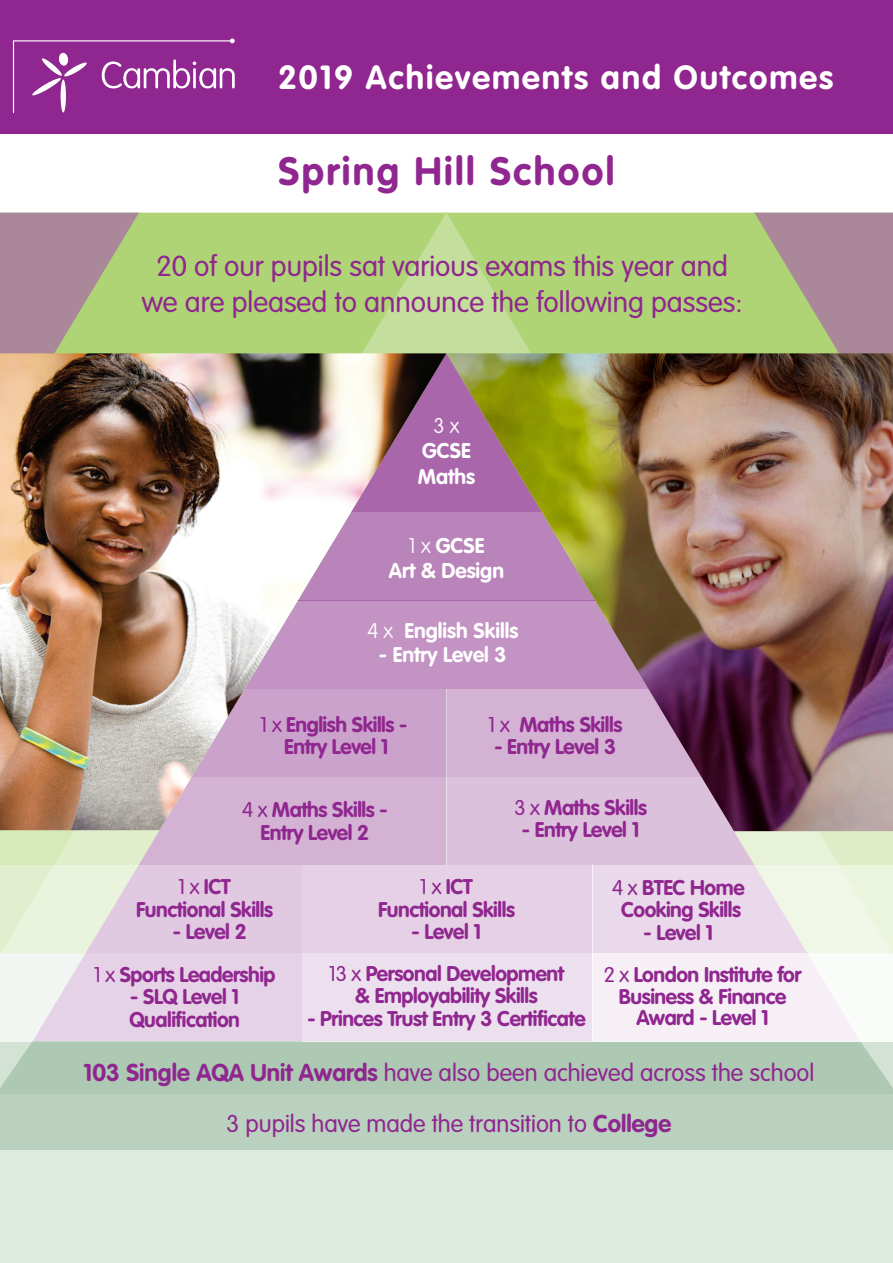
<style>
.page{position:relative;width:893px;height:1263px;background:#fff}
.page>*{position:absolute;margin:0;border:0;box-sizing:border-box;transform-origin:0 0}
.t1{font:700 39px "VAG Rounded Std";letter-spacing:.06em;color:#90268f}
.t2{font:700 33px "VAG Rounded Std";letter-spacing:.06em;color:#fff}
.t3{font:300 28.5px/36px "VAG Rounded Std";color:#90268f;text-align:center}
.t4{font:300 24px "VAG Rounded Std";color:#90268f}
.t5{font:700 21px "VAG Rounded Std";letter-spacing:-.02em;color:#90268f}
.t6{font:700 21px "VAG Rounded Std";color:#fff}
.t7{font:100 21px "VAG Rounded Std";color:#fff}
.s1{font-weight:100}
.s2{font-weight:300}
.s3{font-weight:700}
</style>
<div class="page">
<svg style="left:446px;top:213px;width:308px;height:140px;background:#b1d57a"></svg>
<svg style="left:139px;top:213px;width:307px;height:140px;background:#b1d57a"></svg>
<div style="left:302px;top:865px;width:290px;height:88px;background:#e5d0e5"></div>
<svg style="left:0;top:831px;width:446px;height:34px;background:#d6c5ce"></svg>
<svg style="left:0;top:865px;width:302px;height:88px;background:#e2d8dd"></svg>
<svg style="left:592px;top:865px;width:301px;height:88px;background:#ebe4e7"></svg>
<div style="left:0;top:0;width:893px;height:134px;background:#90268f"></div>
<svg style="left:0;top:953px;width:302px;height:88px;fill:#e6d2e6"></svg>
<div style="left:0;top:1041px;width:893px;height:53px;background:#adc9b3"></div>
<div style="left:0;top:1094px;width:893px;height:56px;background:#b9d1be"></div>
<div style="left:592px;top:953px;width:301px;height:88px;background:linear-gradient(to right,#f5ebf5,#f9f8f9)"></div>
<svg style="left:446px;top:831px;width:447px;height:34px;background:#ded0d8"></svg>
<div style="left:302px;top:953px;width:290px;height:88px;background:#ede0ee"></div>
<svg style="left:0;top:213px;width:139px;height:140px;background:#ab9e8e"></svg>
<svg style="left:754px;top:213px;width:139px;height:140px;background:#ab9e8d"></svg>
<div style="left:0;top:1150px;width:893px;height:113px;background:#dee9e0"></div>
<svg style="left:13px;top:38px;width:222px;height:75px"></svg>
<img style="left:0;top:353px;width:893px;height:478px">
<p class="t2" style="left:278px;top:58px;width:557px">2019 Achievements and Outcomes</p>
<p class="t1" style="left:279px;top:149px;width:337px">Spring Hill School</p>
<p class="t3" style="left:142px;top:249px;width:602px">20 of our pupils sat various exams this year and we are pleased to announce the following passes:</p>
<p class="t7" style="left:433px;top:413px;width:27px">3 x</p>
<p class="t6" style="left:422px;top:438px;width:50px">GCSE</p>
<p class="t6" style="left:418px;top:464px;width:59px">Maths</p>
<p class="t6" style="left:409px;top:533px;width:77px"><span class="s1">1 x</span> GCSE</p>
<p class="t6" style="left:389px;top:558px;width:117px">Art &amp; Design</p>
<p class="t6" style="left:367px;top:619px;width:152px"><span class="s1">4 x</span> English Skills</p>
<p class="t6" style="left:379px;top:643px;width:129px">- Entry Level 3</p>
<p class="t5" style="left:260px;top:712px;width:149px"><span class="s2">1 x</span> English Skills -</p>
<p class="t5" style="left:284px;top:734px;width:106px">Entry Level 1</p>
<p class="t5" style="left:242px;top:797px;width:147px"><span class="s2">4 x</span> Maths Skills -</p>
<p class="t5" style="left:260px;top:820px;width:110px">Entry Level 2</p>
<p class="t5" style="left:488px;top:712px;width:136px"><span class="s2">1 x</span> Maths Skills</p>
<p class="t5" style="left:494px;top:734px;width:123px">- Entry Level 3</p>
<p class="t5" style="left:514px;top:795px;width:134px"><span class="s2">3 x</span> Maths Skills</p>
<p class="t5" style="left:522px;top:817px;width:119px">- Entry Level 1</p>
<p class="t5" style="left:178px;top:874px;width:55px"><span class="s2">1 x</span> ICT</p>
<p class="t5" style="left:136px;top:897px;width:138px">Functional Skills</p>
<p class="t5" style="left:173px;top:919px;width:75px">- Level 2</p>
<p class="t5" style="left:94px;top:962px;width:183px"><span class="s2">1 x</span> Sports Leadership</p>
<p class="t5" style="left:130px;top:985px;width:111px">- SLQ Level 1</p>
<p class="t5" style="left:129px;top:1007px;width:112px">Qualification</p>
<p class="t5" style="left:420px;top:874px;width:55px"><span class="s2">1 x</span> ICT</p>
<p class="t5" style="left:378px;top:897px;width:138px">Functional Skills</p>
<p class="t5" style="left:412px;top:919px;width:71px">- Level 1</p>
<p class="t5" style="left:329px;top:961px;width:237px"><span class="s2">13 x</span> Personal Development</p>
<p class="t5" style="left:355px;top:983px;width:184px">&amp; Employability Skills</p>
<p class="t5" style="left:307px;top:1006px;width:280px">- Princes Trust Entry 3 Certificate</p>
<p class="t5" style="left:612px;top:875px;width:134px"><span class="s2">4 x</span> BTEC Home</p>
<p class="t5" style="left:621px;top:897px;width:121px">Cooking Skills</p>
<p class="t5" style="left:644px;top:920px;width:71px">- Level 1</p>
<p class="t5" style="left:604px;top:962px;width:199px"><span class="s2">2 x</span> London Institute for</p>
<p class="t5" style="left:619px;top:984px;width:169px">Business &amp; Finance</p>
<p class="t5" style="left:636px;top:1005px;width:134px">Award - Level 1</p>
<p class="t4" style="left:83px;top:1059px;width:732px"><span class="s3">103 Single AQA Unit Awards</span> have also been achieved across the school</p>
<p class="t4" style="left:227px;top:1110px;width:446px">3 pupils have made the transition to <span class="s3">College</span></p>
</div>
